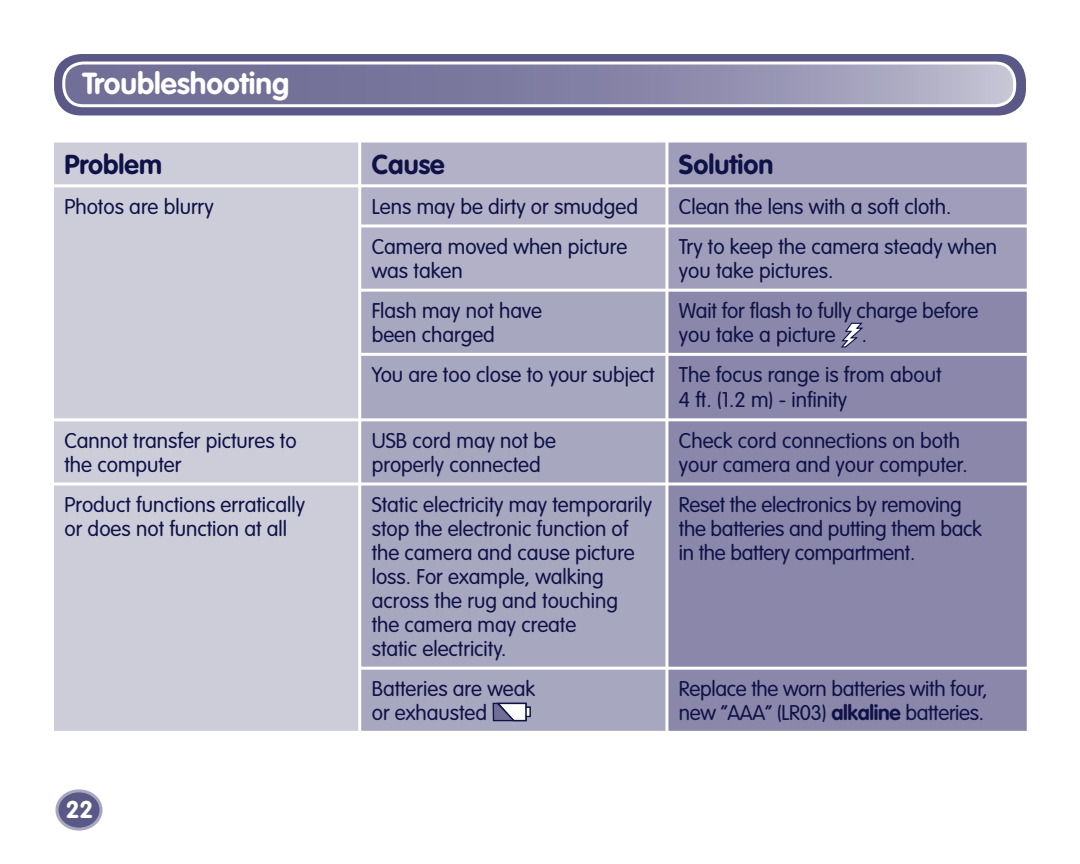
<style>
.page{position:relative;width:1080px;height:864px;background:#fff}
.page>*{position:absolute;margin:0;border:0;box-sizing:border-box;transform-origin:0 0}
.t1{font:700 30px "VAG Rounded Std";color:#fff}
.t2{font:700 27px "VAG Rounded Std";color:#0e1246}
.t3{font:700 24px "VAG Rounded Std";color:#fff}
.t4{font:300 21px/24px "VAG Rounded Std";color:#0e1246}
.s1{font-weight:700}
</style>
<div class="page">
<div style="left:54px;top:54px;width:972px;height:62px;background:#5a5886;border-radius:27px"></div>
<svg style="left:64px;top:63px;width:951px;height:43px;background:#8986a8"></svg>
<div style="left:62px;top:62px;width:954px;height:45px;border:3px solid #fff;border-radius:19px"></div>
<div style="left:54px;top:143px;width:304px;height:588px;background:#cdcdda"></div>
<div style="left:361px;top:143px;width:304px;height:146px;background:#b3b1c7"></div>
<div style="left:668px;top:143px;width:359px;height:146px;background:#9f9dba"></div>
<div style="left:361px;top:292px;width:304px;height:439px;background:#a8a7c0"></div>
<div style="left:668px;top:292px;width:359px;height:439px;background:#8a87aa"></div>
<hr style="left:51px;top:184px;width:309px;height:3px;background:#fff">
<hr style="left:51px;top:418px;width:309px;height:3px;background:#fff">
<hr style="left:51px;top:483px;width:309px;height:3px;background:#fff">
<hr style="left:360px;top:184px;width:307px;height:3px;background:#fff">
<hr style="left:358px;top:224px;width:309px;height:3px;background:#fff">
<hr style="left:358px;top:353px;width:309px;height:3px;background:#fff">
<hr style="left:360px;top:418px;width:307px;height:3px;background:#fff">
<hr style="left:360px;top:483px;width:307px;height:3px;background:#fff">
<hr style="left:358px;top:667px;width:309px;height:3px;background:#fff">
<hr style="left:667px;top:184px;width:363px;height:3px;background:#fff">
<hr style="left:667px;top:224px;width:363px;height:3px;background:#fff">
<hr style="left:667px;top:353px;width:363px;height:3px;background:#fff">
<hr style="left:667px;top:418px;width:363px;height:3px;background:#fff">
<hr style="left:667px;top:483px;width:363px;height:3px;background:#fff">
<hr style="left:667px;top:667px;width:363px;height:3px;background:#fff">
<svg style="left:840px;top:322px;width:24px;height:26px"></svg>
<div style="left:57px;top:791px;width:44px;height:38px;background:#5a5886;border-radius:50%"></div>
<div style="left:55px;top:789px;width:48px;height:42px;border:3px solid #a8a7c0;border-radius:50%"></div>
<svg style="left:493px;top:702px;width:38px;height:20px"></svg>
<hr style="left:526px;top:707px;width:4px;height:10px;background:#fff">
<div style="left:525px;top:707px;width:6px;height:10px;border:1px solid #0e1246"></div>
<h1 class="t1" style="left:83px;top:69px;width:208px">Troubleshooting</h1>
<p class="t2" style="left:64px;top:151px;width:99px">Problem</p>
<p class="t2" style="left:372px;top:151px;width:75px">Cause</p>
<p class="t2" style="left:679px;top:151px;width:96px">Solution</p>
<p class="t4" style="left:64px;top:196px;width:151px">Photos are blurry</p>
<p class="t4" style="left:372px;top:196px;width:268px">Lens may be dirty or smudged</p>
<p class="t4" style="left:679px;top:196px;width:274px">Clean the lens with a soft cloth.</p>
<p class="t4" style="left:372px;top:236px;width:257px">Camera moved when picture was taken</p>
<p class="t4" style="left:679px;top:236px;width:320px">Try to keep the camera steady when you take pictures.</p>
<p class="t4" style="left:372px;top:300px;width:172px">Flash may not have been charged</p>
<p class="t4" style="left:679px;top:300px;width:301px">Wait for flash to fully charge before you take a picture</p>
<p class="t4" style="left:372px;top:316px;width:571px;line-height:40.2px;text-indent:490px">.<br>You are too close to your subject The focus range is from about</p>
<p class="t4" style="left:679px;top:388px;width:170px">4 ft. (1.2 m) - infinity</p>
<p class="t4" style="left:65px;top:430px;width:234px">Cannot transfer pictures to the computer</p>
<p class="t4" style="left:372px;top:430px;width:186px">USB cord may not be properly connected</p>
<p class="t4" style="left:679px;top:430px;width:290px">Check cord connections on both your camera and your computer.</p>
<p class="t4" style="left:65px;top:494px;width:242px">Product functions erratically or does not function at all</p>
<p class="t4" style="left:372px;top:494px;width:282px">Static electricity may temporarily stop the electronic function of the camera and cause picture loss. For example, walking across the rug and touching<br>the camera may create<br>static electricity.</p>
<p class="t4" style="left:679px;top:494px;width:304px">Reset the electronics by removing the batteries and putting them back in the battery compartment.</p>
<p class="t4" style="left:372px;top:678px;width:165px">Batteries are weak or exhausted</p>
<p class="t4" style="left:679px;top:678px;width:310px">Replace the worn batteries with four, new “AAA” (LR03) <span class="s1">alkaline</span> batteries.</p>
<p class="t3" style="left:66px;top:798px;width:29px">22</p>
</div>
